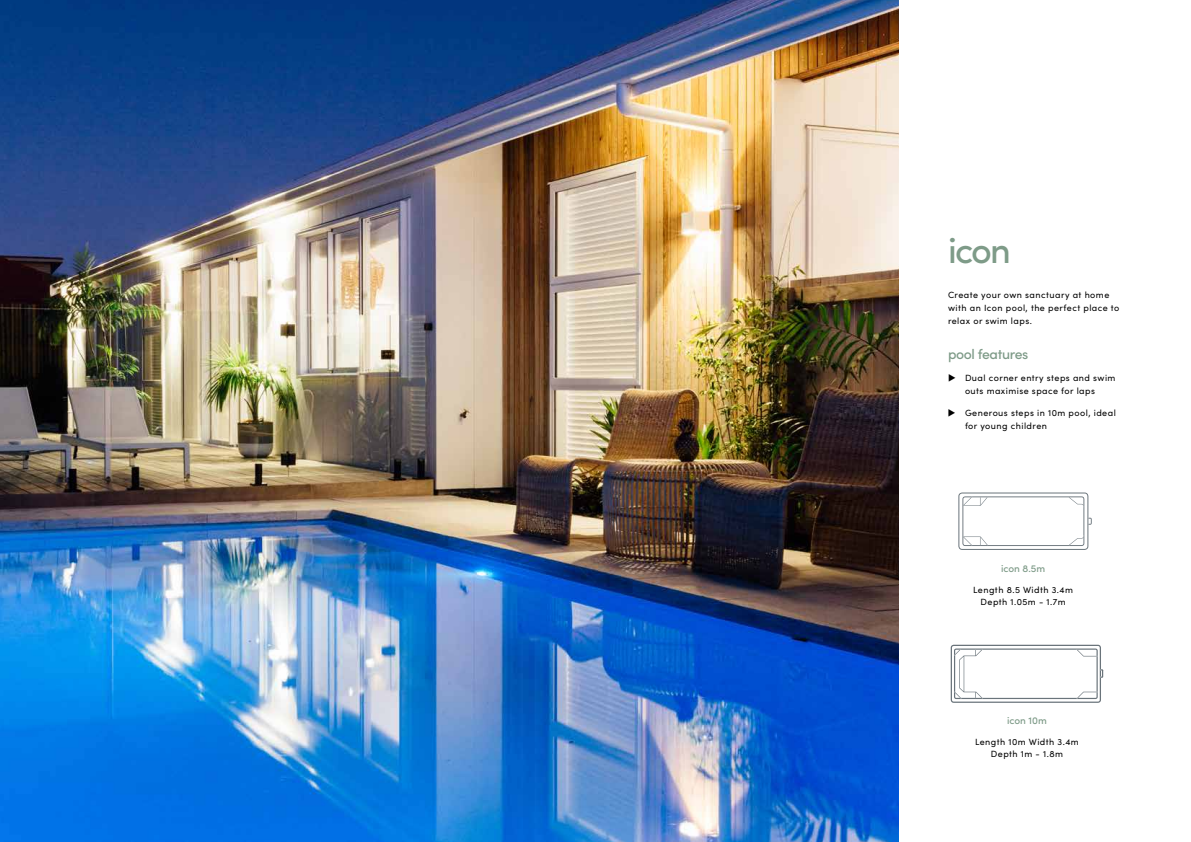
<style>
.page{position:relative;width:1191px;height:842px;background:#fff}
.page>*{position:absolute;margin:0;border:0;box-sizing:border-box;transform-origin:0 0}
.t1{font:500 36px "Sofia Pro";color:#7e9b88}
.t2{font:500 14px "Sofia Pro";letter-spacing:-.025em;color:#7e9b88}
.t3{font:500 10px "Sofia Pro";color:#7e9b88}
.t4{font:9px/13px "Sofia Pro";letter-spacing:.05em;color:#000;text-align:center}
</style>
<div class="page">
<svg style="left:958px;top:492px;width:133px;height:58px"></svg>
<svg style="left:950px;top:645px;width:153px;height:58px"></svg>
<img style="left:0;top:0;width:899px;height:842px">
<h1 class="t1" style="left:948px;top:223px;width:64px">icon</h1>
<p class="t4" style="left:948px;top:288px;width:173px;text-align:left">Create your own sanctuary at home with an Icon pool, the perfect place to relax or swim laps.</p>
<h2 class="t2" style="left:948px;top:343px;width:82px">pool features</h2>
<p class="t4" style="left:948px;top:371px;width:169px">◆ Dual corner entry steps and swim outs maximise space for laps</p>
<p class="t4" style="left:965px;top:405px;width:152px;text-align:left;text-indent:-17px">◆ Generous steps in 10m pool, ideal for young children</p>
<p class="t3" style="left:1001px;top:561px;width:46px">icon 8.5m</p>
<p class="t4" style="left:973px;top:583px;width:101px;line-height:12px">Length 8.5 Width 3.4m<br>Depth 1.05m - 1.7m</p>
<p class="t3" style="left:1007px;top:713px;width:41px">icon 10m</p>
<p class="t4" style="left:975px;top:735px;width:105px;line-height:12px">Length 10m Width 3.4m<br>Depth 1m - 1.8m</p>
</div>
